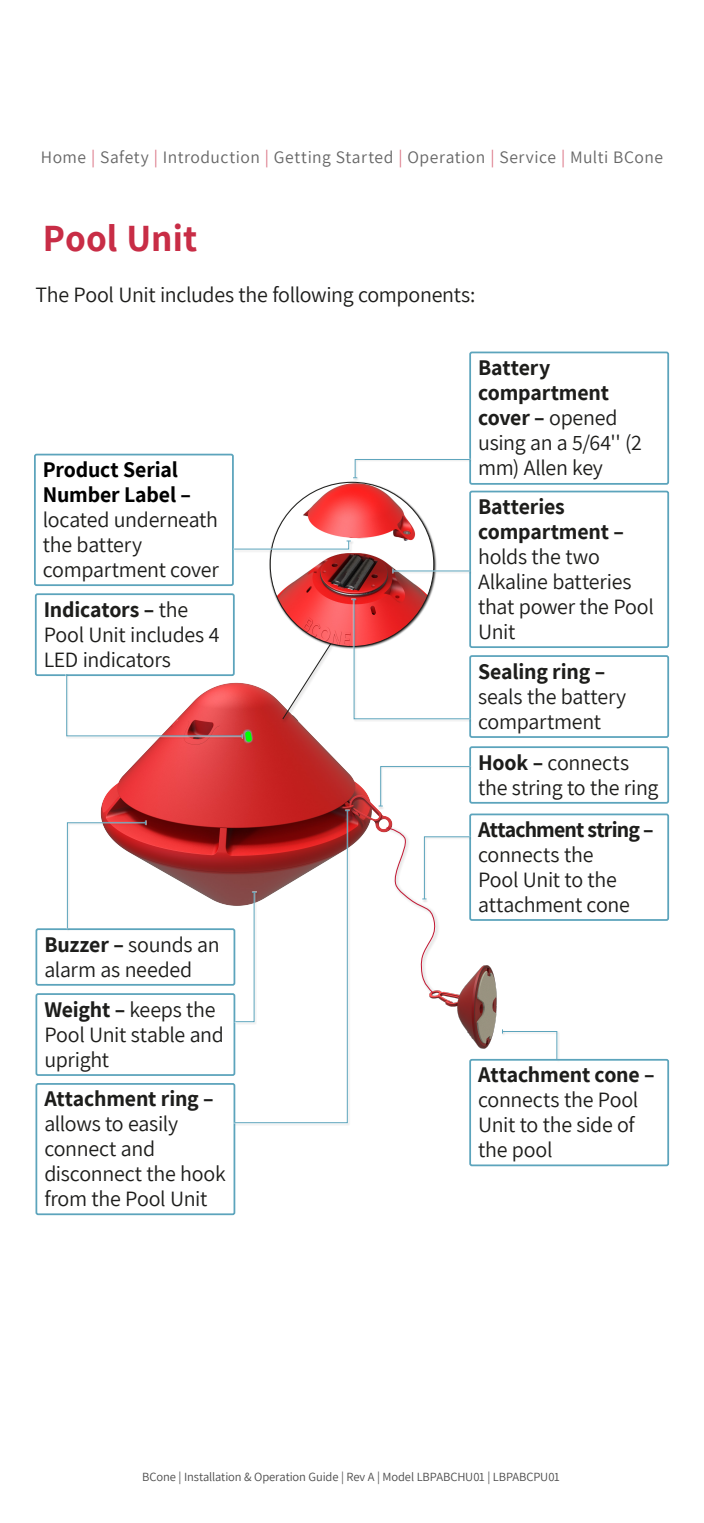
<style>
.page{position:relative;width:704px;height:1523px;background:#fff}
.page>*{position:absolute;margin:0;border:0;box-sizing:border-box;transform-origin:0 0}
.t1{font:700 37.5px "Assistant";color:#c82d46}
.t2{font:21.88px/25px "Assistant";letter-spacing:-.015em;color:#1d1d1b}
.t3{font:700 21.88px/25px "Assistant";letter-spacing:-.01em;color:#1d1d1b}
.t4{font:700 21.88px/25px "Assistant";letter-spacing:-.01em;color:#000}
.t5{font:700 21.88px "Assistant";letter-spacing:-.04em;color:#1d1d1b}
.t6{font:17.5px "Assistant";letter-spacing:.03em;color:#666}
.t7{font:12.5px "Assistant";letter-spacing:-.01em;color:#4d4d4d}
.s1{color:#da7384}
.s2{font-weight:700}
</style>
<div class="page">
<img style="left:429px;top:965px;width:68px;height:84px">
<img style="left:100px;top:634px;width:293px;height:272px">
<div style="left:384px;top:825px;width:55px;height:172px;background:#000;opacity:.75"></div>
<div style="left:35px;top:993px;width:200px;height:83px;border:2px solid #5ca4bc;border-radius:2px"></div>
<div style="left:35px;top:1083px;width:200px;height:132px;border:2px solid #5ca4bc;border-radius:2px"></div>
<div style="left:234px;top:809px;width:118px;height:317px;background:#000;opacity:.2"></div>
<svg style="left:234px;top:810px;width:115px;height:313px"></svg>
<div style="left:281px;top:640px;width:55px;height:83px;background:#000;opacity:.75"></div>
<svg style="left:282px;top:649px;width:50px;height:70px"></svg>
<div style="left:501px;top:1028px;width:59px;height:35px;background:#000;opacity:.2"></div>
<div style="left:501px;top:1028px;width:56px;height:33px;background:#fff"></div>
<svg style="left:501px;top:1029px;width:56px;height:30px"></svg>
<div style="left:470px;top:1059px;width:197px;height:106px;background:#fff;border-radius:2px"></div>
<div style="left:469px;top:1059px;width:199px;height:107px;border:2px solid #5ca4bc;border-radius:2px"></div>
<div style="left:36px;top:594px;width:198px;height:81px;background:#fff;border-radius:2px"></div>
<div style="left:35px;top:593px;width:199px;height:83px;border:2px solid #5ca4bc;border-radius:2px"></div>
<svg style="left:66px;top:673px;width:189px;height:72px"></svg>
<div style="left:469px;top:813px;width:199px;height:108px;border:2px solid #5ca4bc;border-radius:2px"></div>
<div style="left:421px;top:836px;width:51px;height:66px;background:#5ca4bc"></div>
<svg style="left:386px;top:827px;width:84px;height:166px"></svg>
<div style="left:35px;top:928px;width:200px;height:57px;border:2px solid #5ca4bc;border-radius:2px"></div>
<div style="left:66px;top:820px;width:83px;height:111px;background:#000;opacity:.2"></div>
<svg style="left:67px;top:820px;width:79px;height:109px"></svg>
<div style="left:469px;top:746px;width:199px;height:57px;border:2px solid #5ca4bc;border-radius:2px"></div>
<div style="left:378px;top:765px;width:94px;height:44px;background:#000;opacity:.2"></div>
<div style="left:377px;top:765px;width:93px;height:42px;background:#fff"></div>
<svg style="left:378px;top:766px;width:92px;height:40px"></svg>
<div style="left:269px;top:481px;width:167px;height:168px;background:#000;opacity:.75"></div>
<img style="left:270px;top:489px;width:163px;height:157px">
<img style="left:283px;top:482px;width:144px;height:11px">
<div style="left:469px;top:490px;width:199px;height:158px;border:2px solid #5ca4bc;border-radius:2px"></div>
<div style="left:391px;top:568px;width:81px;height:8px;background:#000;opacity:.2"></div>
<svg style="left:391px;top:568px;width:79px;height:6px"></svg>
<hr style="left:393px;top:570px;width:76px;height:1px;background:#5ca4bc">
<div style="left:469px;top:655px;width:199px;height:83px;border:2px solid #5ca4bc;border-radius:2px"></div>
<div style="left:351px;top:598px;width:121px;height:124px;background:#000;opacity:.2"></div>
<svg style="left:351px;top:598px;width:119px;height:122px"></svg>
<svg style="left:352px;top:599px;width:118px;height:120px"></svg>
<div style="left:34px;top:454px;width:200px;height:132px;border:2px solid #5ca4bc;border-radius:2px"></div>
<svg style="left:233px;top:493px;width:199px;height:70px"></svg>
<div style="left:469px;top:351px;width:199px;height:134px;border:2px solid #5ca4bc;border-radius:2px"></div>
<div style="left:352px;top:458px;width:120px;height:23px;background:#000;opacity:.2"></div>
<div style="left:352px;top:458px;width:118px;height:21px;background:#fff"></div>
<svg style="left:353px;top:459px;width:117px;height:19px"></svg>
<p class="t6" style="left:41px;top:145px;width:623px">Home <span class="s1">|</span> Safety <span class="s1">|</span> Introduction <span class="s1">|</span> Getting Started <span class="s1">|</span> Operation <span class="s1">|</span> Service <span class="s1">|</span> Multi BCone</p>
<h1 class="t1" style="left:43px;top:213px;width:156px">Pool Unit</h1>
<p class="t2" style="left:35px;top:281px;width:441px">The Pool Unit includes the following components:</p>
<p class="t4" style="left:43px;top:456px;width:150px">Product Serial<br>Number Label –</p>
<p class="t2" style="left:43px;top:506px;width:177px">located underneath the battery compartment cover</p>
<p class="t2" style="left:44px;top:596px;width:177px"><span class="s2">Indicators –</span> the<br>Pool Unit includes 4<br>LED indicators</p>
<p class="t2" style="left:44px;top:931px;width:176px"><span class="s2">Buzzer –</span> sounds an alarm as needed</p>
<p class="t2" style="left:44px;top:996px;width:181px"><span class="s2">Weight –</span> keeps the<br>Pool Unit stable and upright</p>
<p class="t3" style="left:44px;top:1085px;width:171px">Attachment ring –</p>
<p class="t2" style="left:44px;top:1110px;width:183px">allows to easily connect and disconnect the hook from the Pool Unit</p>
<p class="t2" style="left:478px;top:354px;width:165px"><span class="s2">Battery compartment cover –</span> opened using an a 5/64'' (2 mm) Allen key</p>
<p class="t3" style="left:478px;top:493px;width:147px">Batteries compartment –</p>
<p class="t2" style="left:478px;top:543px;width:177px">holds the two<br>Alkaline batteries that power the Pool<br>Unit</p>
<p class="t3" style="left:478px;top:658px;width:128px">Sealing ring –</p>
<p class="t2" style="left:478px;top:683px;width:149px">seals the battery compartment</p>
<p class="t2" style="left:478px;top:749px;width:182px"><span class="s2">Hook –</span> connects the string to the ring</p>
<p class="t5" style="left:478px;top:814px;width:177px">Attachment string –</p>
<p class="t2" style="left:478px;top:841px;width:153px">connects the<br>Pool Unit to the attachment cone</p>
<p class="t3" style="left:478px;top:1061px;width:178px">Attachment cone –</p>
<p class="t2" style="left:478px;top:1086px;width:162px">connects the Pool<br>Unit to the side of the pool</p>
<p class="t7" style="left:142px;top:1468px;width:419px">BCone | Installation &amp; Operation Guide | Rev A | Model LBPABCHU01 | LBPABCPU01</p>
</div>
